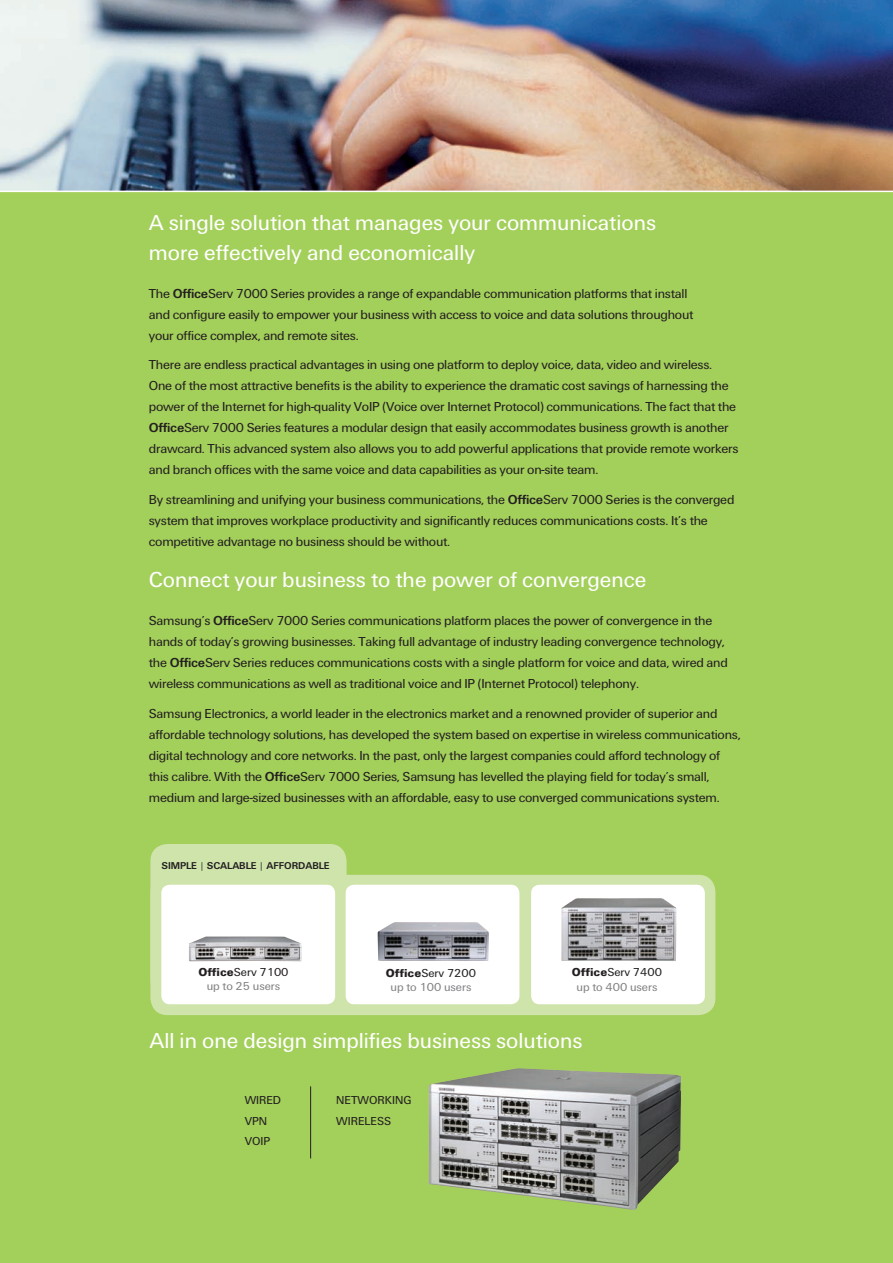
<style>
.page{position:relative;width:893px;height:1263px;background:#fff}
.page>*{position:absolute;margin:0;border:0;box-sizing:border-box;transform-origin:0 0}
.t1{font:22.5px/30px "U55 Univers";color:#fff}
.t2{font:13.5px/21px "U55 Univers";letter-spacing:-.015em;color:#231f20}
.t3{font:12px/14.4px "U55 Univers";color:#808285;text-align:center}
.t4{font:12px/20.5px "U55 Univers";color:#231f20}
.t5{font:700 10.35px "U65 Univers";letter-spacing:-.01em;color:#231f20}
.s1{font-family:"U65 Univers";font-weight:700}
.s2{font-family:"U75 Univers";font-weight:900;color:#231f20}
.s3{color:#231f20}
</style>
<div class="page">
<div style="left:0;top:173px;width:893px;height:1090px;background:#a3cf5b"></div>
<img style="left:0;top:0;width:893px;height:191px">
<hr style="left:0;top:191px;width:893px;height:1px;background:#fff">
<div style="left:150px;top:844px;width:197px;height:154px;background:#cfe4ab;border-radius:17px"></div>
<div style="left:150px;top:875px;width:565px;height:140px;background:#cfe4ab;border-radius:17px"></div>
<div style="left:161px;top:885px;width:174px;height:119px;background:#fff;border-radius:9px"></div>
<div style="left:346px;top:885px;width:173px;height:119px;background:#fff;border-radius:9px"></div>
<div style="left:531px;top:885px;width:174px;height:119px;background:#fff;border-radius:9px"></div>
<img style="left:561px;top:898px;width:115px;height:63px">
<img style="left:378px;top:922px;width:111px;height:39px">
<img style="left:189px;top:936px;width:113px;height:25px">
<hr style="left:310px;top:1086px;width:1px;height:72px;background:#231f20">
<img style="left:428px;top:1068px;width:253px;height:142px">
<h1 class="t1" style="left:149px;top:207px;width:509px">A single solution that manages your communications more effectively and economically</h1>
<p class="t2" style="left:149px;top:283px;width:546px">The <span class="s1">Office</span>Serv 7000 Series provides a range of expandable communication platforms that install and configure easily to empower your business with access to voice and data solutions throughout your office complex, and remote sites.</p>
<p class="t2" style="left:149px;top:354px;width:591px">There are endless practical advantages in using one platform to deploy voice, data, video and wireless.<br>One of the most attractive benefits is the ability to experience the dramatic cost savings of harnessing the power of the Internet for high-quality VoIP (Voice over Internet Protocol) communications. The fact that the <span class="s1">Office</span>Serv 7000 Series features a modular design that easily accommodates business growth is another drawcard. This advanced system also allows you to add powerful applications that provide remote workers and branch offices with the same voice and data capabilities as your on-site team.</p>
<p class="t2" style="left:149px;top:489px;width:587px">By streamlining and unifying your business communications, the <span class="s1">Office</span>Serv 7000 Series is the converged system that improves workplace productivity and significantly reduces communications costs. It’s the competitive advantage no business should be without.</p>
<h1 class="t1" style="left:149px;top:565px;width:499px">Connect your business to the power of convergence</h1>
<p class="t2" style="left:149px;top:610px;width:581px">Samsung’s <span class="s1">Office</span>Serv 7000 Series communications platform places the power of convergence in the hands of today’s growing businesses. Taking full advantage of industry leading convergence technology, the <span class="s1">Office</span>Serv Series reduces communications costs with a single platform for voice and data, wired and wireless communications as well as traditional voice and IP (Internet Protocol) telephony.</p>
<p class="t2" style="left:149px;top:703px;width:593px">Samsung Electronics, a world leader in the electronics market and a renowned provider of superior and affordable technology solutions, has developed the system based on expertise in wireless communications, digital technology and core networks. In the past, only the largest companies could afford technology of this calibre. With the <span class="s1">Office</span>Serv 7000 Series, Samsung has levelled the playing field for today’s small, medium and large-sized businesses with an affordable, easy to use converged communications system.</p>
<p class="t5" style="left:162px;top:859px;width:170px">SIMPLE | SCALABLE | AFFORDABLE</p>
<p class="t3" style="left:198px;top:965px;width:92px"><span class="s2">Office</span><span class="s3">Serv 7100 </span>up to 25 users</p>
<p class="t3" style="left:386px;top:965px;width:92px"><span class="s2">Office</span><span class="s3">Serv 7200 </span>up to 100 users</p>
<p class="t3" style="left:572px;top:965px;width:92px"><span class="s2">Office</span><span class="s3">Serv 7400 </span>up to 400 users</p>
<h1 class="t1" style="left:149px;top:1026px;width:435px">All in one design simplifies business solutions</h1>
<p class="t4" style="left:245px;top:1090px;width:38px">WIRED<br>VPN<br>VOIP</p>
<p class="t4" style="left:336px;top:1090px;width:76px">NETWORKING<br>WIRELESS</p>
</div>
